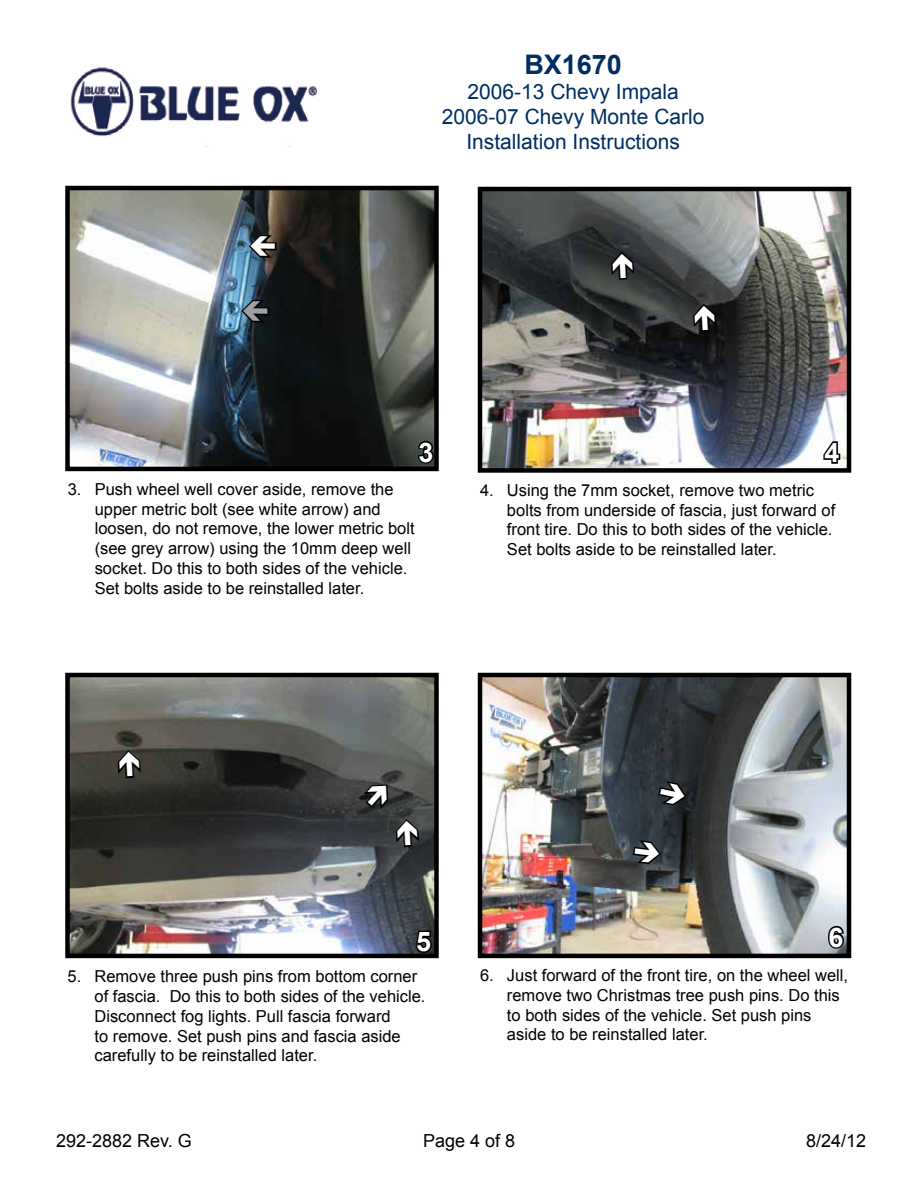
<style>
.page{position:relative;width:918px;height:1188px;background:#fff}
.page>*{position:absolute;margin:0;border:0;box-sizing:border-box;transform-origin:0 0}
.t1{font:700 27px "Arial";color:#002d62}
.t2{font:700 27px "Arial";color:#fff}
.t3{font:21px/25.2px "Arial";color:#002d62;text-align:center}
.t4{font:18px "Arial";color:#000}
.t5{font:16.5px/19.8px "Arial";color:#000}
</style>
<div class="page">
<img style="left:70px;top:67px;width:247px;height:80px">
<img style="left:483px;top:192px;width:363px;height:276px">
<img style="left:70px;top:191px;width:364px;height:275px">
<img style="left:483px;top:678px;width:363px;height:275px">
<div style="left:478px;top:673px;width:373px;height:285px;border:4px solid #000"></div>
<svg style="left:826px;top:924px;width:20px;height:27px"></svg>
<img style="left:70px;top:678px;width:364px;height:275px">
<div style="left:65px;top:673px;width:374px;height:285px;border:4px solid #000"></div>
<div style="left:478px;top:187px;width:373px;height:286px;border:4px solid #000"></div>
<svg style="left:414px;top:929px;width:20px;height:25px"></svg>
<svg style="left:822px;top:439px;width:20px;height:26px"></svg>
<div style="left:65px;top:186px;width:374px;height:285px;border:4px solid #000"></div>
<svg style="left:414px;top:439px;width:22px;height:27px"></svg>
<svg style="left:116px;top:748px;width:27px;height:32px"></svg>
<svg style="left:360px;top:783px;width:61px;height:66px;background:#333536"></svg>
<svg style="left:609px;top:250px;width:27px;height:31px"></svg>
<svg style="left:691px;top:302px;width:27px;height:32px"></svg>
<svg style="left:247px;top:232px;width:31px;height:28px"></svg>
<svg style="left:239px;top:297px;width:32px;height:28px"></svg>
<svg style="left:657px;top:779px;width:32px;height:29px"></svg>
<svg style="left:631px;top:838px;width:32px;height:29px"></svg>
<h1 class="t1" style="left:524px;top:46px;width:99px">BX1670</h1>
<p class="t3" style="left:442px;top:79px;width:264px">2006-13 Chevy Impala<br>2006-07 Chevy Monte Carlo<br>Installation Instructions</p>
<h1 class="t2" style="left:419px;top:434px;width:17px">3</h1>
<h1 class="t2" style="left:416px;top:436px;width:17px">4</h1>
<h1 class="t2" style="left:824px;top:435px;width:17px">4</h1>
<p class="t5" style="left:95px;top:479px;width:322px;text-indent:-27px">3. Push wheel well cover aside, remove the upper metric bolt (see white arrow) and loosen, do not remove, the lower metric bolt (see grey arrow) using the 10mm deep well socket. Do this to both sides of the vehicle.<br>Set bolts aside to be reinstalled later.</p>
<p class="t5" style="left:507px;top:480px;width:330px;text-indent:-27px">4. Using the 7mm socket, remove two metric bolts from underside of fascia, just forward of front tire. Do this to both sides of the vehicle.<br>Set bolts aside to be reinstalled later.</p>
<h1 class="t2" style="left:416px;top:924px;width:17px">5</h1>
<p class="t5" style="left:94px;top:967px;width:333px;text-indent:-27px">5. Remove three push pins from bottom corner of fascia. Do this to both sides of the vehicle.<br>Disconnect fog lights. Pull fascia forward<br>to remove. Set push pins and fascia aside carefully to be reinstalled later.</p>
<h1 class="t2" style="left:828px;top:920px;width:17px">6</h1>
<p class="t5" style="left:507px;top:965px;width:343px;text-indent:-27px">6. Just forward of the front tire, on the wheel well, remove two Christmas tree push pins. Do this to both sides of the vehicle. Set push pins aside to be reinstalled later.</p>
<p class="t4" style="left:56px;top:1129px;width:137px">292-2882 Rev. G</p>
<p class="t4" style="left:423px;top:1129px;width:94px">Page 4 of 8</p>
<p class="t4" style="left:806px;top:1129px;width:62px">8/24/12</p>
</div>
